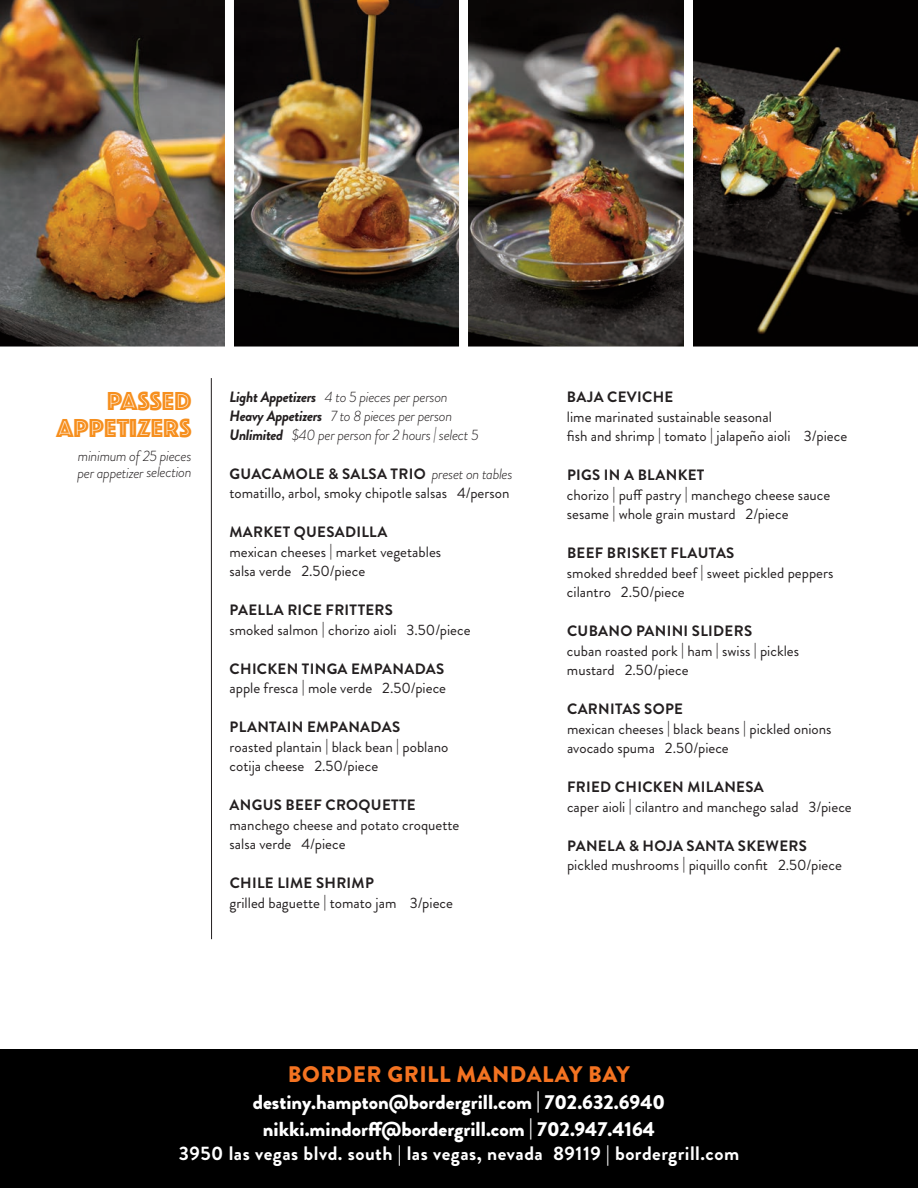
<style>
.page{position:relative;width:918px;height:1188px;background:#fff}
.page>*{position:absolute;margin:0;border:0;box-sizing:border-box;transform-origin:0 0}
.t1{font:27px/27px "Phosphate Pro Inline";color:#f68f1e;text-align:right}
.t2{font:900 22.5px "Brandon Grotesque";letter-spacing:.02em;color:#f47321}
.t3{font:900 20.25px/27px "Brandon Grotesque";color:#fff;text-align:center}
.t4{font:700 19.5px "Brandon Grotesque";letter-spacing:.025em;color:#fff}
.t5{font:15px/19.5px "Brandon Grotesque";color:#231f20}
.t6{font:700 15px "Brandon Grotesque";letter-spacing:.02em;color:#231f20}
.t7{font:italic 300 15px/18.8px "Brandon Grotesque";letter-spacing:-.025em;color:#231f20}
.s1{font-weight:700}
.s2{font-weight:300;font-style:italic}
</style>
<div class="page">
<img style="left:0;top:0;width:225px;height:346px">
<img style="left:234px;top:0;width:225px;height:347px">
<div style="left:0;top:1050px;width:918px;height:138px;background:#000"></div>
<img style="left:693px;top:0;width:225px;height:347px">
<img style="left:468px;top:0;width:216px;height:347px">
<hr style="left:211px;top:378px;width:1px;height:561px;background:#231f20">
<h1 class="t1" style="left:57px;top:390px;width:136px">PASSED<br>APPETIZERS</h1>
<p class="t7" style="left:78px;top:450px;width:116px;line-height:16.5px">minimum of 25 pieces per appetizer selection</p>
<p class="t7" style="left:229px;top:390px;width:251px"><span class="s1">Light Appetizers</span> 4 to 5 pieces per person<br><span class="s1">Heavy Appetizers</span> 7 to 8 pieces per person<br><span class="s1">Unlimited</span> $40 per person for 2 hours | select 5</p>
<p class="t5" style="left:229px;top:466px;width:285px"><span class="s1">GUACAMOLE &amp; SALSA TRIO</span> <span class="s2">preset on tables </span>tomatillo, arbol, smoky chipotle salsas 4/person</p>
<p class="t6" style="left:230px;top:527px;width:159px">MARKET QUESADILLA</p>
<p class="t5" style="left:229px;top:544px;width:213px">mexican cheeses | market vegetables salsa verde 2.50/piece</p>
<p class="t6" style="left:230px;top:605px;width:165px">PAELLA RICE FRITTERS</p>
<p class="t5" style="left:229px;top:622px;width:243px">smoked salmon | chorizo aioli 3.50/piece</p>
<p class="t6" style="left:230px;top:663px;width:216px">CHICKEN TINGA EMPANADAS</p>
<p class="t5" style="left:230px;top:681px;width:218px">apple fresca | mole verde 2.50/piece</p>
<p class="t6" style="left:230px;top:722px;width:172px">PLANTAIN EMPANADAS</p>
<p class="t5" style="left:230px;top:739px;width:220px">roasted plantain | black bean | poblano cotija cheese 2.50/piece</p>
<p class="t6" style="left:230px;top:800px;width:188px">ANGUS BEEF CROQUETTE</p>
<p class="t5" style="left:230px;top:817px;width:231px">manchego cheese and potato croquette salsa verde 4/piece</p>
<p class="t6" style="left:230px;top:878px;width:146px">CHILE LIME SHRIMP</p>
<p class="t5" style="left:230px;top:895px;width:225px">grilled baguette | tomato jam 3/piece</p>
<p class="t6" style="left:567px;top:392px;width:108px">BAJA CEVICHE</p>
<p class="t5" style="left:567px;top:409px;width:282px">lime marinated sustainable seasonal<br>fish and shrimp | tomato | jalapeño aioli 3/piece</p>
<p class="t6" style="left:567px;top:470px;width:139px">PIGS IN A BLANKET</p>
<p class="t5" style="left:567px;top:487px;width:265px">chorizo | puff pastry | manchego cheese sauce sesame | whole grain mustard 2/piece</p>
<p class="t6" style="left:567px;top:548px;width:169px">BEEF BRISKET FLAUTAS</p>
<p class="t5" style="left:567px;top:565px;width:268px">smoked shredded beef | sweet pickled peppers cilantro 2.50/piece</p>
<p class="t6" style="left:567px;top:626px;width:187px">CUBANO PANINI SLIDERS</p>
<p class="t5" style="left:567px;top:643px;width:234px">cuban roasted pork | ham | swiss | pickles mustard 2.50/piece</p>
<p class="t6" style="left:567px;top:704px;width:117px">CARNITAS SOPE</p>
<p class="t5" style="left:567px;top:721px;width:266px">mexican cheeses | black beans | pickled onions avocado spuma 2.50/piece</p>
<p class="t6" style="left:567px;top:782px;width:198px">FRIED CHICKEN MILANESA</p>
<p class="t5" style="left:567px;top:799px;width:286px">caper aioli | cilantro and manchego salad 3/piece</p>
<p class="t6" style="left:567px;top:840px;width:241px">PANELA &amp; HOJA SANTA SKEWERS</p>
<p class="t5" style="left:567px;top:858px;width:276px">pickled mushrooms | piquillo confit 2.50/piece</p>
<h2 class="t2" style="left:288px;top:1066px;width:343px">BORDER GRILL MANDALAY BAY</h2>
<h3 class="t3" style="left:253px;top:1091px;width:414px">destiny.hampton@bordergrill.com | 702.632.6940 nikki.mindorff@bordergrill.com | 702.947.4164</h3>
<h3 class="t4" style="left:179px;top:1146px;width:562px">3950 las vegas blvd. south | las vegas, nevada 89119 | bordergrill.com</h3>
</div>
